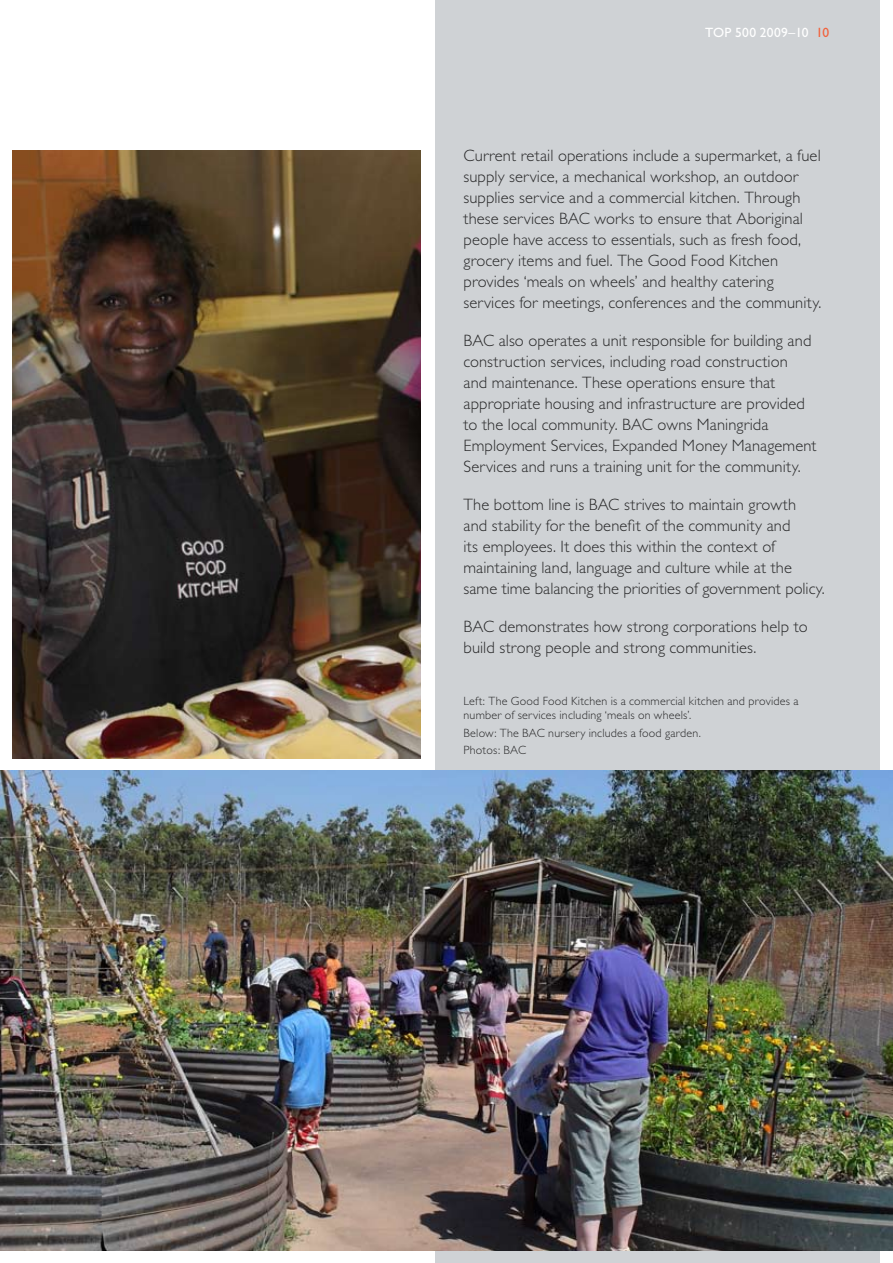
<style>
.page{position:relative;width:893px;height:1263px;background:#fff}
.page>*{position:absolute;margin:0;border:0;box-sizing:border-box;transform-origin:0 0}
.t1{font:300 16.5px/21px "Gill Sans";letter-spacing:.005em;color:#29292a}
.t2{font:13.5px "Gill Sans";letter-spacing:.015em;color:#fff}
.t3{font:300 12px/13.5px "Gill Sans";letter-spacing:.02em;color:#29292a}
.s1{color:#f2613b}
</style>
<div class="page">
<div style="left:436px;top:0;width:444px;height:1263px;background:#cfd2d5"></div>
<img style="left:0;top:771px;width:893px;height:479px">
<img style="left:13px;top:150px;width:408px;height:608px">
<p class="t2" style="left:705px;top:25px;width:126px">TOP 500 2009–10 <span class="s1">10</span></p>
<p class="t1" style="left:463px;top:145px;width:359px">Current retail operations include a supermarket, a fuel supply service, a mechanical workshop, an outdoor supplies service and a commercial kitchen. Through these services BAC works to ensure that Aboriginal people have access to essentials, such as fresh food, grocery items and fuel. The Good Food Kitchen provides ‘meals on wheels’ and healthy catering services for meetings, conferences and the community.</p>
<p class="t1" style="left:463px;top:330px;width:355px">BAC also operates a unit responsible for building and construction services, including road construction<br>and maintenance. These operations ensure that appropriate housing and infrastructure are provided to the local community. BAC owns Maningrida Employment Services, Expanded Money Management Services and runs a training unit for the community.</p>
<p class="t1" style="left:463px;top:494px;width:363px">The bottom line is BAC strives to maintain growth<br>and stability for the benefit of the community and<br>its employees. It does this within the context of maintaining land, language and culture while at the same time balancing the priorities of government policy.</p>
<p class="t1" style="left:463px;top:616px;width:346px">BAC demonstrates how strong corporations help to build strong people and strong communities.</p>
<p class="t3" style="left:463px;top:695px;width:337px">Left: The Good Food Kitchen is a commercial kitchen and provides a number of services including ‘meals on wheels’.</p>
<p class="t3" style="left:463px;top:724px;width:239px;line-height:17.7px">Below: The BAC nursery includes a food garden.<br>Photos: BAC</p>
</div>
